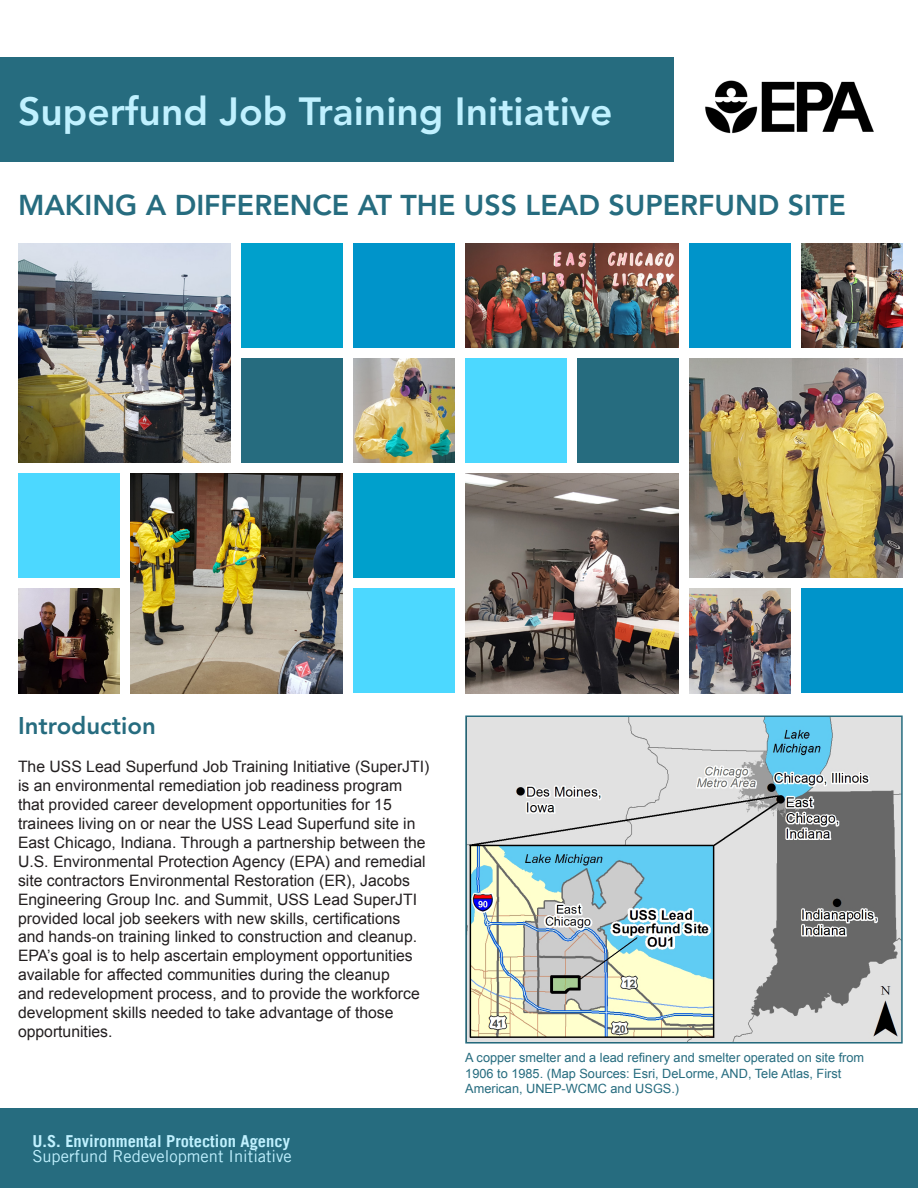
<style>
.page{position:relative;width:918px;height:1188px;background:#fff}
.page>*{position:absolute;margin:0;border:0;box-sizing:border-box;transform-origin:0 0}
.t1{font:800 39px "Avenir LT Std";color:#c0f1ff}
.t2{font:800 28.5px "Avenir LT Std";color:#266c7f}
.t3{font:800 24px "Avenir LT Std";color:#266c7f}
.t4{font:700 16.5px "Trade Gothic LT";color:#c0f1ff}
.t5{font:16.5px "Trade Gothic LT";color:#c0f1ff}
.t6{font:15.75px/18.9px "Arial";color:#231f20}
.t7{font:12.75px/15.3px "Arial";color:#266c7f}
</style>
<div class="page">
<div style="left:0;top:1109px;width:918px;height:79px;background:#266c7f"></div>
<div style="left:0;top:58px;width:673px;height:104px;background:#266c7f"></div>
<img style="left:705px;top:80px;width:169px;height:54px">
<img style="left:689px;top:358px;width:214px;height:220px">
<img style="left:465px;top:243px;width:214px;height:104px">
<img style="left:465px;top:473px;width:214px;height:220px">
<img style="left:130px;top:473px;width:212px;height:220px">
<img style="left:18px;top:243px;width:212px;height:220px">
<div style="left:241px;top:243px;width:101px;height:104px;background:#00a0cc"></div>
<div style="left:353px;top:243px;width:101px;height:104px;background:#0094ca"></div>
<div style="left:689px;top:243px;width:102px;height:104px;background:#0094ca"></div>
<img style="left:801px;top:243px;width:102px;height:104px">
<div style="left:241px;top:358px;width:101px;height:105px;background:#266c7f"></div>
<img style="left:353px;top:358px;width:101px;height:105px">
<div style="left:465px;top:358px;width:102px;height:105px;background:#4cd8ff"></div>
<div style="left:577px;top:358px;width:102px;height:105px;background:#266c7f"></div>
<div style="left:18px;top:473px;width:101px;height:105px;background:#4cd8ff"></div>
<div style="left:353px;top:473px;width:101px;height:105px;background:#00a0cc"></div>
<img style="left:18px;top:589px;width:101px;height:104px">
<div style="left:353px;top:589px;width:101px;height:104px;background:#4cd8ff"></div>
<img style="left:689px;top:589px;width:102px;height:104px">
<div style="left:801px;top:589px;width:102px;height:104px;background:#0094ca"></div>
<img style="left:468px;top:719px;width:432px;height:322px">
<div style="left:465px;top:716px;width:438px;height:328px;border:2px solid #266c7f"></div>
<p class="t1" style="left:18px;top:88px;width:596px">Superfund Job Training Initiative</p>
<p class="t2" style="left:18px;top:188px;width:829px">MAKING A DIFFERENCE AT THE USS LEAD SUPERFUND SITE</p>
<p class="t3" style="left:18px;top:711px;width:139px">Introduction</p>
<p class="t6" style="left:18px;top:758px;width:413px">The USS Lead Superfund Job Training Initiative (SuperJTI) is an environmental remediation job readiness program that provided career development opportunities for 15 trainees living on or near the USS Lead Superfund site in East Chicago, Indiana. Through a partnership between the U.S. Environmental Protection Agency (EPA) and remedial site contractors Environmental Restoration (ER), Jacobs Engineering Group Inc. and Summit, USS Lead SuperJTI provided local job seekers with new skills, certifications and hands-on training linked to construction and cleanup.<br>EPA’s goal is to help ascertain employment opportunities available for affected communities during the cleanup<br>and redevelopment process, and to provide the workforce development skills needed to take advantage of those opportunities.</p>
<p class="t4" style="left:32px;top:1131px;width:259px">U.S. Environmental Protection Agency</p>
<p class="t5" style="left:32px;top:1146px;width:261px">Superfund Redevelopment Initiative</p>
<p class="t7" style="left:465px;top:1050px;width:400px">A copper smelter and a lead refinery and smelter operated on site from<br>1906 to 1985. (Map Sources: Esri, DeLorme, AND, Tele Atlas, First<br>American, UNEP-WCMC and USGS.)</p>
</div>
